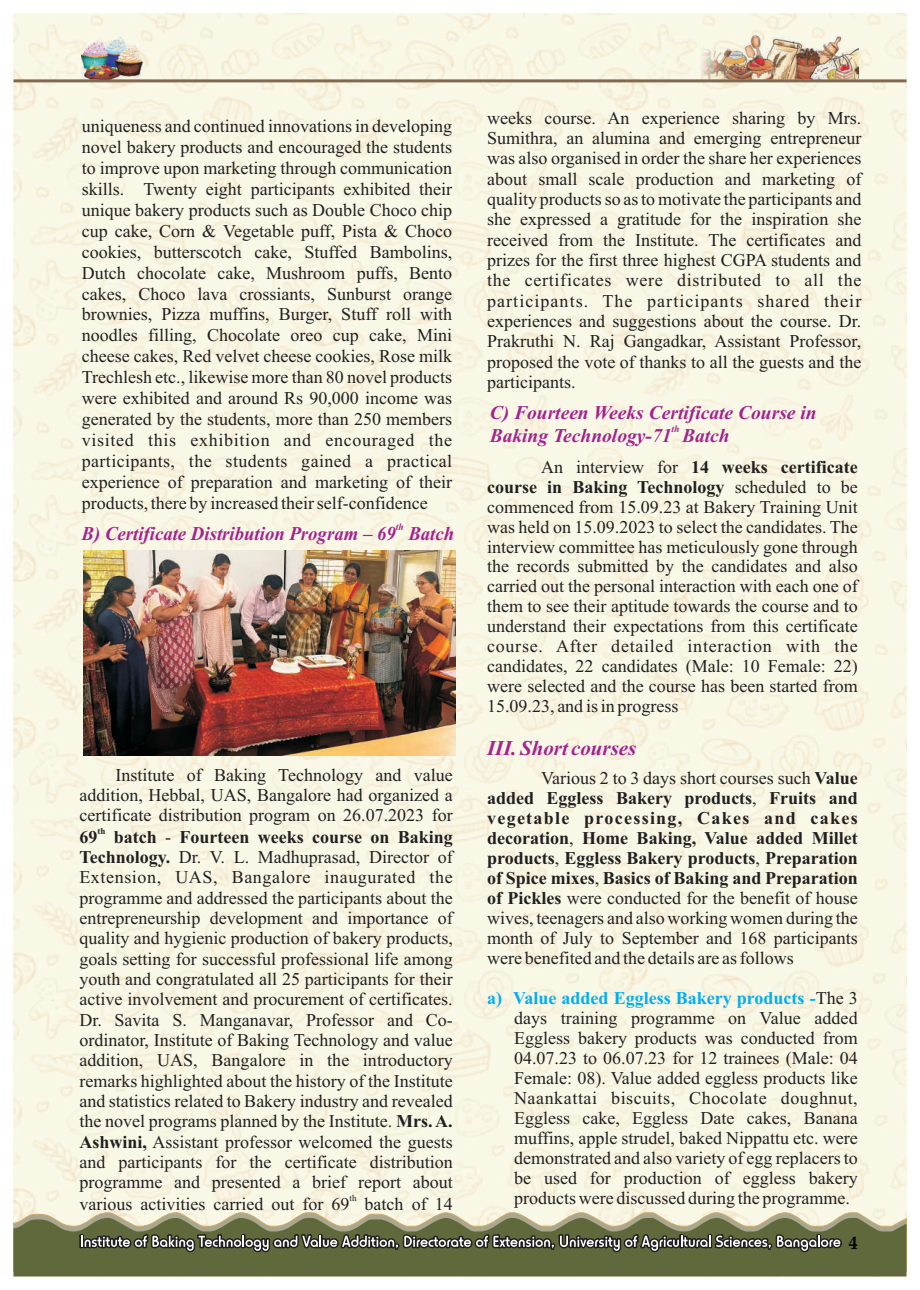
<style>
.page{position:relative;width:920px;height:1290px;background:#fff}
.page>*{position:absolute;margin:0;border:0;box-sizing:border-box;transform-origin:0 0}
.t1{font:italic 700 21px "Times New Roman";color:#a2238e}
.t2{font:italic 700 19.5px "Times New Roman";color:#a2238e}
.t3{font:italic 700 19.5px "Times New Roman";color:#a2238e;scale:.96 1}
.t4{font:18px/20.4px "Times New Roman";color:#231f20;text-align:justify}
.t5{font:700 18px/20px "Times New Roman";color:#231f20;text-align:justify}
.t6{font:700 18px "Book Antiqua";color:#000}
.t7{font:italic 700 9.75px "Times New Roman";color:#a2238e;scale:.96 1}
.t8{font:italic 700 9.75px "Times New Roman";color:#a2238e}
.t9{font:700 9px "Times New Roman";color:#231f20}
.t10{font:9px "Times New Roman";color:#231f20}
.s1{font-weight:700}
.s2{font-weight:400}
.s3{font-weight:700;color:#00aeef}
</style>
<div class="page">
<img style="left:14px;top:14px;width:892px;height:1198px">
<svg style="left:13px;top:1212px;width:894px;height:59px;background:#e5dfc7"></svg>
<svg style="left:14px;top:1218px;width:892px;height:58px;background:#72784f"></svg>
<svg style="left:79px;top:1234px;width:763px;height:18px;background:#6b6d59"></svg>
<img style="left:81px;top:35px;width:61px;height:44px">
<img style="left:696px;top:31px;width:163px;height:48px">
<hr style="left:14px;top:79px;width:892px;height:3px;background:#7f6950">
<img style="left:84px;top:550px;width:371px;height:205px">
<p class="t4" style="left:82px;top:117px;width:372px;line-height:21px">uniqueness and continued innovations in developing novel bakery products and encouraged the students to improve upon marketing through communication skills. Twenty eight participants exhibited their unique bakery products such as Double Choco chip cup cake, Corn &amp; Vegetable puff, Pista &amp; Choco cookies, butterscotch cake, Stuffed Bambolins, Dutch chocolate cake, Mushroom puffs, Bento cakes, Choco lava crossiants, Sunburst orange brownies, Pizza muffins, Burger, Stuff roll with noodles filling, Chocolate oreo cup cake, Mini cheese cakes, Red velvet cheese cookies, Rose milk Trechlesh etc., likewise more than 80 novel products were exhibited and around Rs 90,000 income was generated by the students, more than 250 members visited this exhibition and encouraged the participants, the students gained a practical experience of preparation and marketing of their products, there by increased their self-confidence</p>
<p class="t7" style="left:396px;top:523px;width:10px">th</p>
<p class="t3" style="left:82px;top:527px;width:390px">B) Certificate Distribution Program – 69 Batch</p>
<p class="t4" style="left:79px;top:766px;width:375px;text-indent:36px">Institute of Baking Technology and value addition, Hebbal, UAS, Bangalore had organized a certificate distribution program on 26.07.2023 for</p>
<p class="t9" style="left:97px;top:828px;width:10px">th</p>
<p class="t4" style="left:79px;top:828px;width:375px"><span class="s1">69 batch</span> - <span class="s1">Fourteen weeks course on Baking Technology.</span> Dr. V. L. Madhuprasad, Director of Extension, UAS, Bangalore inaugurated the programme and addressed the participants about the entrepreneurship development and importance of quality and hygienic production of bakery products, goals setting for successful professional life among youth and congratulated all 25 participants for their active involvement and procurement of certificates.<br>Dr. Savita S. Manganavar, Professor and Co&shy;ordinator, Institute of Baking Technology and value addition, UAS, Bangalore in the introductory remarks highlighted about the history of the Institute and statistics related to Bakery industry and revealed the novel programs planned by the Institute. <span class="s1">Mrs. A.<br>Ashwini,</span> Assistant professor welcomed the guests and participants for the certificate distribution programme and presented a brief report about</p>
<p class="t10" style="left:350px;top:1194px;width:9px">th</p>
<p class="t4" style="left:79px;top:1195px;width:375px">various activities carried out for 69 batch of 14</p>
<p class="t4" style="left:487px;top:109px;width:376px">weeks course. An experience sharing by Mrs.<br>Sumithra, an alumina and emerging entrepreneur was also organised in order the share her experiences about small scale production and marketing of quality products so as to motivate the participants and she expressed a gratitude for the inspiration she received from the Institute. The certificates and prizes for the first three highest CGPA students and the certificates were distributed to all the participants. The participants shared their experiences and suggestions about the course. Dr.<br>Prakruthi N. Raj Gangadkar, Assistant Professor, proposed the vote of thanks to all the guests and the participants.</p>
<p class="t2" style="left:490px;top:406px;width:329px">C) Fourteen Weeks Certificate Course in</p>
<p class="t8" style="left:671px;top:425px;width:10px">th</p>
<p class="t2" style="left:490px;top:429px;width:242px">Baking Technology-71 Batch</p>
<p class="t4" style="left:487px;top:458px;width:372px;line-height:20px;text-indent:54px">An interview for <span class="s1">14 weeks certificate course in Baking Technology</span> scheduled to be commenced from 15.09.23 at Bakery Training Unit was held on 15.09.2023 to select the candidates. The interview committee has meticulously gone through the records submitted by the candidates and also carried out the personal interaction with each one of them to see their aptitude towards the course and to understand their expectations from this certificate course. After detailed interaction with the candidates, 22 candidates (Male: 10 Female: 22) were selected and the course has been started from 15.09.23, and is in progress</p>
<p class="t1" style="left:487px;top:741px;width:151px">III. Short courses</p>
<p class="t5" style="left:487px;top:770px;width:372px;text-indent:54px"><span class="s2">Various 2 to 3 days short courses such</span> Value added Eggless Bakery products<span class="s2">,</span> Fruits and vegetable processing, Cakes and cakes decoration<span class="s2">,</span> Home Baking, Value added Millet products<span class="s2">,</span> Eggless Bakery products<span class="s2">,</span> Preparation of Spice mixes<span class="s2">,</span> Basics of Baking and Preparation of Pickles <span class="s2">were conducted for the benefit of house wives, teenagers and also working women during the month of July to September and 168 participants were benefited and the details are as follows</span></p>
<p class="t4" style="left:514px;top:990px;width:345px;line-height:20px;text-indent:-27px"><span class="s3">a) Value added Eggless Bakery products -</span>The 3 days training programme on Value added Eggless bakery products was conducted from 04.07.23 to 06.07.23 for 12 trainees (Male: 04<br>Female: 08). Value added eggless products like Naankattai biscuits, Chocolate doughnut, Eggless cake, Eggless Date cakes, Banana muffins, apple strudel, baked Nippattu etc. were demonstrated and also variety of egg replacers to be used for production of eggless bakery products were discussed during the programme.</p>
<p class="t6" style="left:849px;top:1236px;width:10px">4</p>
</div>
